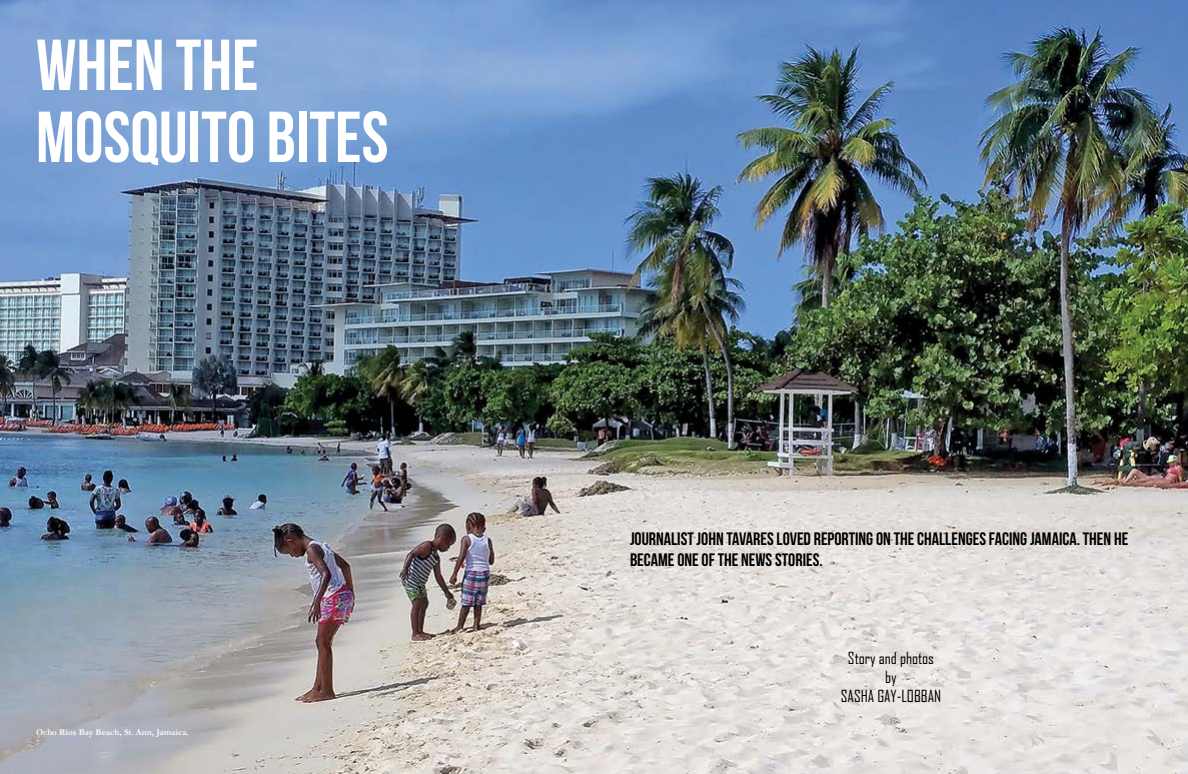
<style>
.page{position:relative;width:1188px;height:774px;background:#fff}
.page>*{position:absolute;margin:0;border:0;box-sizing:border-box;transform-origin:0 0}
.t1{font:72px/72px "Bebas Neue";color:#fff}
.t2{font:18px/21.6px "Bebas Neue";color:#000}
.t3{font:16px/19.2px "Agency FB";color:#000;text-align:center}
.t4{font:700 9px "Garamond";color:#fff}
</style>
<div class="page">
<img style="left:0;top:0;width:1188px;height:774px">
<h1 class="t1" style="left:36px;top:28px;width:354px">WHEN THE<br>MOSQUITO BITES</h1>
<p class="t4" style="left:36px;top:726px;width:155px">Ocho Rios Bay Beach, St. Ann, Jamaica.</p>
<p class="t2" style="left:630px;top:527px;width:500px">JOURNALIST JOHN TAVARES LOVED REPORTING ON THE CHALLENGES FACING JAMAICA. THEN HE<br>BECAME ONE OF THE NEWS STORIES.</p>
<p class="t3" style="left:841px;top:648px;width:102px">Story and photos by<br>SASHA GAY-LOBBAN</p>
</div>
